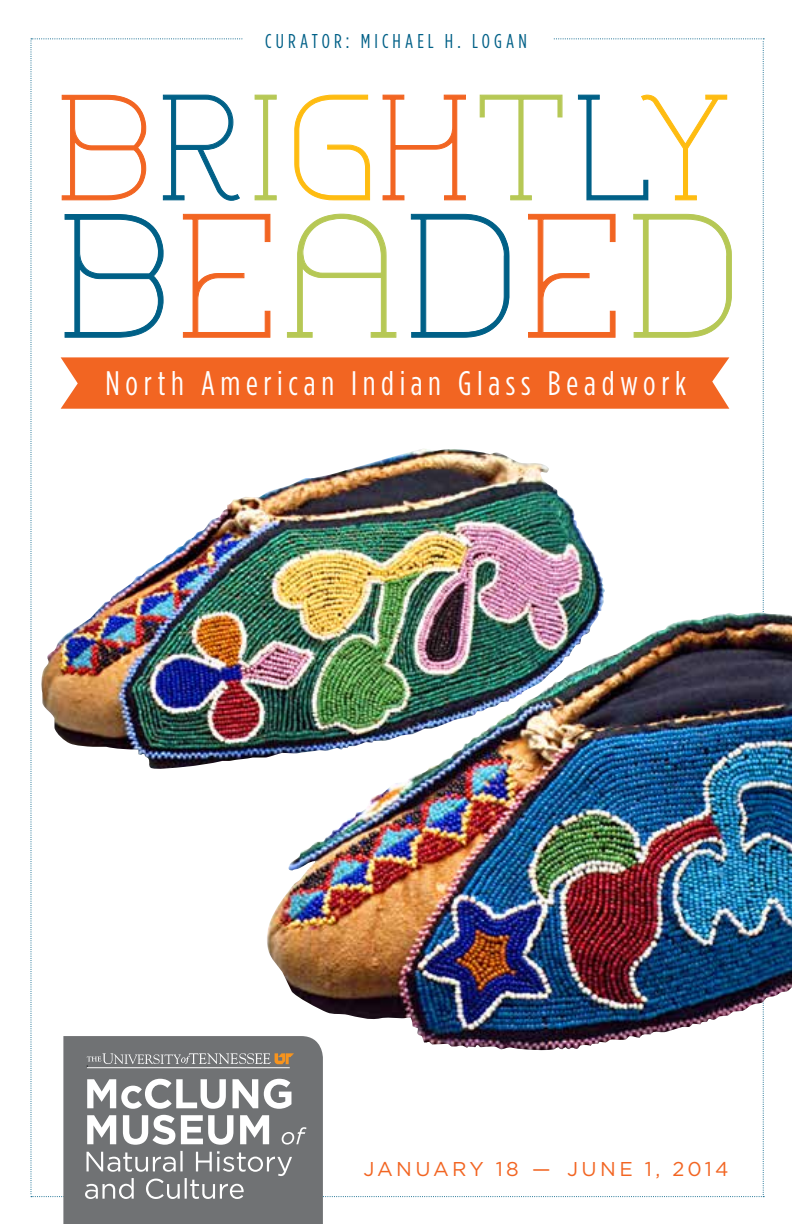
<style>
.page{position:relative;width:792px;height:1224px;background:#fff}
.page>*{position:absolute;margin:0;border:0;box-sizing:border-box;transform-origin:0 0}
.t1{font:175.6px "Bigmouth";letter-spacing:.02em;color:#006087}
.t2{font:149.6px "Bigmouth";letter-spacing:.02em;color:#f26522}
.t3{font:34px "Gotham Condensed";letter-spacing:.165em;color:#fff}
.t4{font:20px "Gotham Condensed";letter-spacing:.205em;color:#006087}
.t5{font:20px "Gotham";letter-spacing:.16em;color:#f26522}
.s1{color:#006087}
.s2{color:#b6c855}
.s3{color:#febc11}
.s4{color:#f26522}
</style>
<div class="page">
<div style="left:63px;top:1199px;width:260px;height:25px;background:#707274"></div>
<img style="left:30px;top:38px;width:734px;height:1161px">
<hr style="left:87px;top:1067px;width:203px;height:1px;background:#fff">
<div style="left:243px;top:18px;width:310px;height:48px;background:#fff"></div>
<p class="t4" style="left:265px;top:30px;width:241px">Curator: Mic hael H. Logan</p>
<h2 class="t2" style="left:62px;top:89px;width:689px">B<span class="s1">R</span><span class="s2">I</span><span class="s3">G</span>H<span class="s2">T</span><span class="s1">L</span><span class="s3">Y</span></h2>
<h1 class="t1" style="left:65px;top:207px;width:683px">B<span class="s4">E</span><span class="s2">A</span>D<span class="s4">E</span><span class="s2">D</span></h1>
<p class="t3" style="left:105px;top:364px;width:583px">North American Indian Glass Beadwork</p>
<p class="t5" style="left:363px;top:1157px;width:367px">JANUARY 18 – JUNE 1, 2014</p>
</div>
